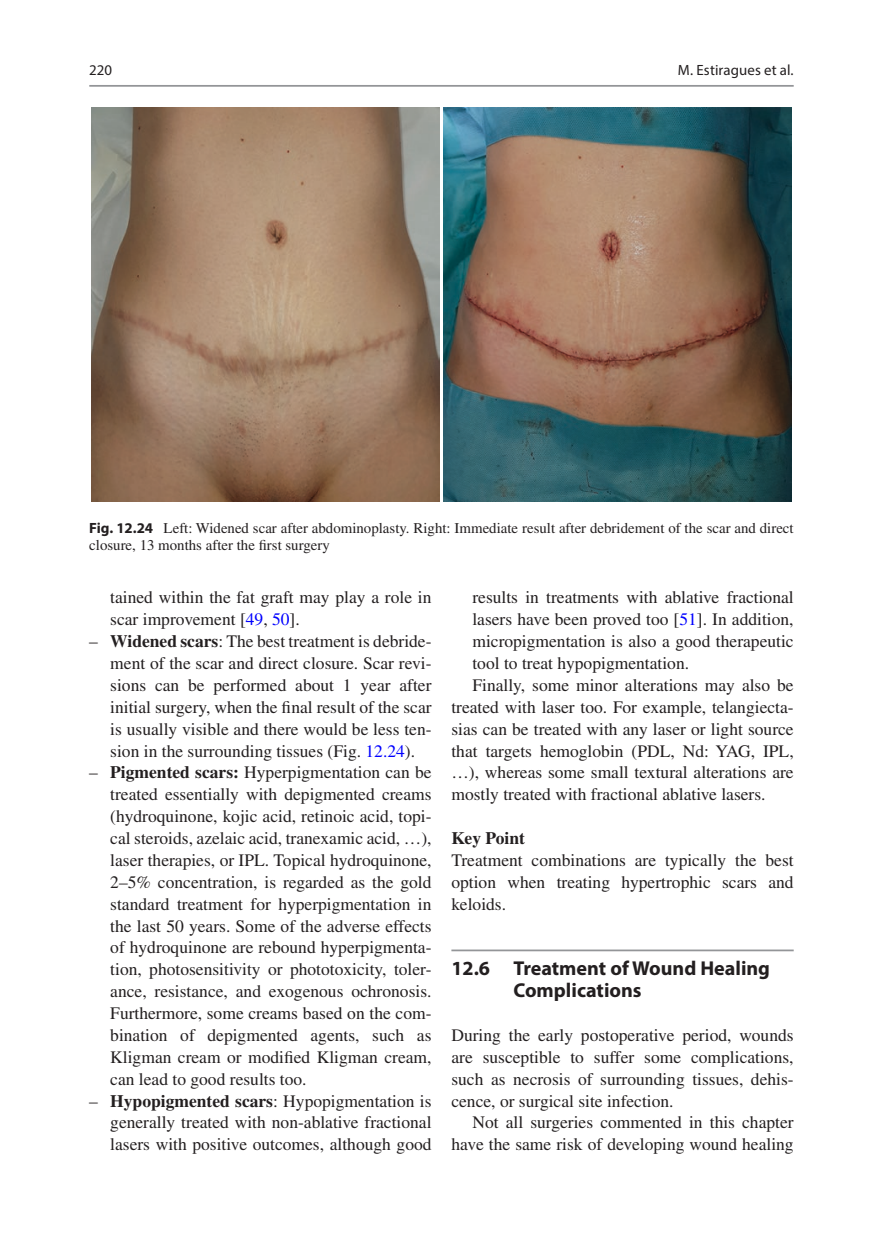
<style>
.page{position:relative;width:883px;height:1260px;background:#fff}
.page>*{position:absolute;margin:0;border:0;box-sizing:border-box;transform-origin:0 0}
._1_hd{font:700 20.12px/21.9px "Myriad Pro";color:#231f20}
.Text{font:17.5px/21.9px "Times LT Std";color:#231f20;text-align:justify}
.Text_flush{font:17.5px/21.9px "Times LT Std";color:#231f20;text-align:justify}
.B_title_Overview{font:700 17.5px "Times LT Std";color:#231f20}
.t1{font:14.88px/17.5px "Times LT Std";color:#231f20}
.t2{font:14.88px "Myriad Pro";letter-spacing:.005em;color:#231f20}
.s1{font-family:"Myriad Pro";font-weight:700}
.s2{color:#00f}
.s3{font-weight:700}
</style>
<div class="page">
<img style="left:92px;top:107px;width:347px;height:394px">
<img style="left:444px;top:107px;width:347px;height:394px">
<hr style="left:451px;top:950px;width:343px;height:1px;background:#939598">
<hr style="left:89px;top:85px;width:705px;height:2px;background:#939598">
<p class="t2" style="left:89px;top:61px;width:24px">220</p>
<p class="t2" style="left:678px;top:61px;width:117px">M. Estiragues et al.</p>
<p class="t1" style="left:89px;top:519px;width:706px"><span class="s1">Fig. 12.24</span> Left: Widened scar after abdominoplasty. Right: Immediate result after debridement of the scar and direct closure, 13 months after the first surgery</p>
<p class="Text" style="left:110px;top:587px;width:323px">tained within the fat graft may play a role in scar improvement [<span class="s2">49</span>, <span class="s2">50</span>].</p>
<p class="Text" style="left:110px;top:630px;width:323px;text-indent:-21px">– <span class="s3">Widened scars</span>: The best treatment is debride&shy;ment of the scar and direct closure. Scar revi&shy;sions can be performed about 1 year after initial surgery, when the final result of the scar is usually visible and there would be less ten&shy;sion in the surrounding tissues (Fig. <span class="s2">12.24</span>).</p>
<p class="Text" style="left:110px;top:762px;width:323px;text-indent:-21px">– <span class="s3">Pigmented scars:</span> Hyperpigmentation can be treated essentially with depigmented creams (hydroquinone, kojic acid, retinoic acid, topi&shy;cal steroids, azelaic acid, tranexamic acid, …), laser therapies, or IPL. Topical hydroquinone, 2–5% concentration, is regarded as the gold standard treatment for hyperpigmentation in the last 50 years. Some of the adverse effects of hydroquinone are rebound hyperpigmenta&shy;tion, photosensitivity or phototoxicity, toler&shy;ance, resistance, and exogenous ochronosis.<br>Furthermore, some creams based on the com&shy;bination of depigmented agents, such as Kligman cream or modified Kligman cream, can lead to good results too.</p>
<p class="Text" style="left:110px;top:1090px;width:323px;text-indent:-21px">– <span class="s3">Hypopigmented scars</span>: Hypopigmentation is generally treated with non-ablative fractional lasers with positive outcomes, although good</p>
<p class="Text" style="left:472px;top:587px;width:323px">results in treatments with ablative fractional lasers have been proved too [<span class="s2">51</span>]. In addition, micropigmentation is also a good therapeutic tool to treat hypopigmentation.</p>
<p class="Text" style="left:451px;top:674px;width:344px;text-indent:21px">Finally, some minor alterations may also be treated with laser too. For example, telangiecta&shy;sias can be treated with any laser or light source that targets hemoglobin (PDL, Nd: YAG, IPL, …), whereas some small textural alterations are mostly treated with fractional ablative lasers.</p>
<p class="B_title_Overview" style="left:451px;top:828px;width:75px">Key Point</p>
<p class="Text_flush" style="left:451px;top:849px;width:344px">Treatment combinations are typically the best option when treating hypertrophic scars and keloids.</p>
<h2 class="_1_hd" style="left:513px;top:957px;width:258px;text-indent:-62px">12.6 Treatment of Wound Healing<br>Complications</h2>
<p class="Text_flush" style="left:451px;top:1024px;width:344px">During the early postoperative period, wounds are susceptible to suffer some complications, such as necrosis of surrounding tissues, dehis&shy;cence, or surgical site infection.</p>
<p class="Text" style="left:451px;top:1112px;width:344px;text-align:right">Not all surgeries commented in this chapter have the same risk of developing wound healing</p>
</div>
